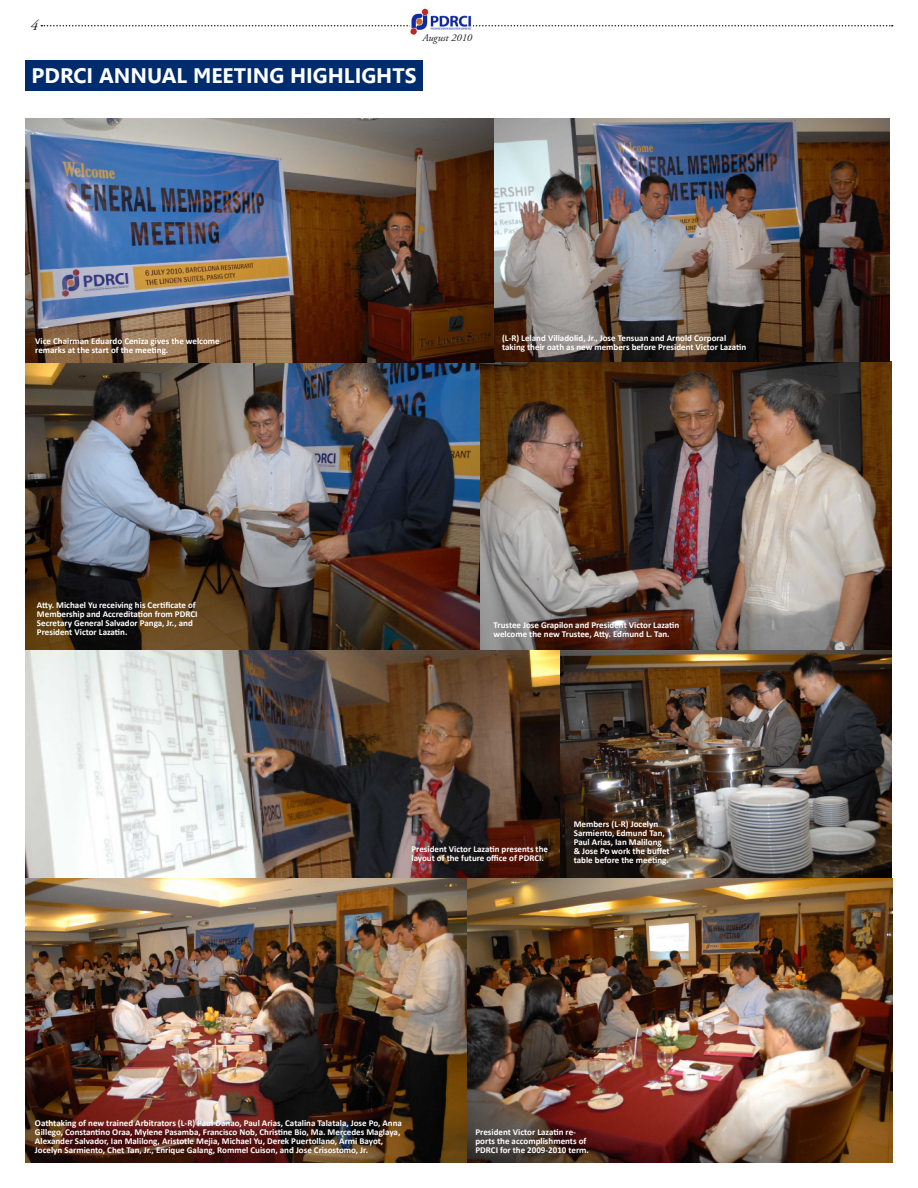
<style>
.page{position:relative;width:918px;height:1188px;background:#fff}
.page>*{position:absolute;margin:0;border:0;box-sizing:border-box;transform-origin:0 0}
.t1{font:700 21px "Gisha";color:#fff}
.t2{font:italic 15px "Adobe Garamond Pro";color:#231f20}
.t3{font:italic 10.5px "Adobe Garamond Pro";color:#231f20}
.t4{font:700 9px/9px "Calibri";color:#fff}
</style>
<div class="page">
<svg style="left:41px;top:25px;width:852px;height:1px"></svg>
<img style="left:410px;top:8px;width:63px;height:26px">
<img style="left:26px;top:363px;width:455px;height:288px">
<img style="left:481px;top:362px;width:411px;height:289px">
<img style="left:26px;top:651px;width:866px;height:511px">
<img style="left:26px;top:119px;width:864px;height:244px">
<div style="left:25px;top:60px;width:398px;height:30px;background:#002b6c"></div>
<p class="t2" style="left:30px;top:16px;width:9px">4</p>
<p class="t3" style="left:422px;top:32px;width:51px">August 2010</p>
<p class="t1" style="left:32px;top:63px;width:386px">PDRCI ANNUAL MEETING HIGHLIGHTS</p>
<p class="t4" style="left:35px;top:336px;width:186px">Vice Chairman Eduardo Ceniza gives the welcome</p>
<p class="t4" style="left:35px;top:345px;width:135px">remarks at the start of the meeting.</p>
<p class="t4" style="left:37px;top:600px;width:162px">Atty. Michael Yu receiving his Certificate of Membership and Accreditation from PDRCI Secretary General Salvador Panga, Jr., and President Victor Lazatin.</p>
<p class="t4" style="left:502px;top:333px;width:226px">(L-R) Leland Villadolid, Jr., Jose Tensuan and Arnold Corporal</p>
<p class="t4" style="left:502px;top:342px;width:246px">taking their oath as new members before President Victor Lazatin</p>
<p class="t4" style="left:494px;top:620px;width:187px">Trustee Jose Grapilon and President Victor Lazatin welcome the new Trustee, Atty. Edmund L. Tan.</p>
<p class="t4" style="left:411px;top:844px;width:138px">President Victor Lazatin presents the layout of the future office of PDRCI.</p>
<p class="t4" style="left:574px;top:819px;width:97px">Members (L-R) Jocelyn<br>Sarmiento, Edmund Tan,<br>Paul Arias, Ian Malilong &amp; Jose Po work the buffet table before the meeting.</p>
<p class="t4" style="left:35px;top:1118px;width:369px">Oathtaking of new trained Arbitrators (L-R) Paul Danao, Paul Arias, Catalina Talatala, Jose Po, Anna Gillego, Constantino Oraa, Mylene Pasamba, Francisco Nob, Christine Bio, Ma. Mercedes Maglaya, Alexander Salvador, Ian Malilong, Aristotle Mejia, Michael Yu, Derek Puertollano, Armi Bayot, Jocelyn Sarmiento, Chet Tan, Jr., Enrique Galang, Rommel Cuison, and Jose Crisostomo, Jr.</p>
<p class="t4" style="left:476px;top:1127px;width:115px">President Victor Lazatin re&shy;ports the accomplishments of<br>PDRCI for the 2009-2010 term.</p>
</div>
